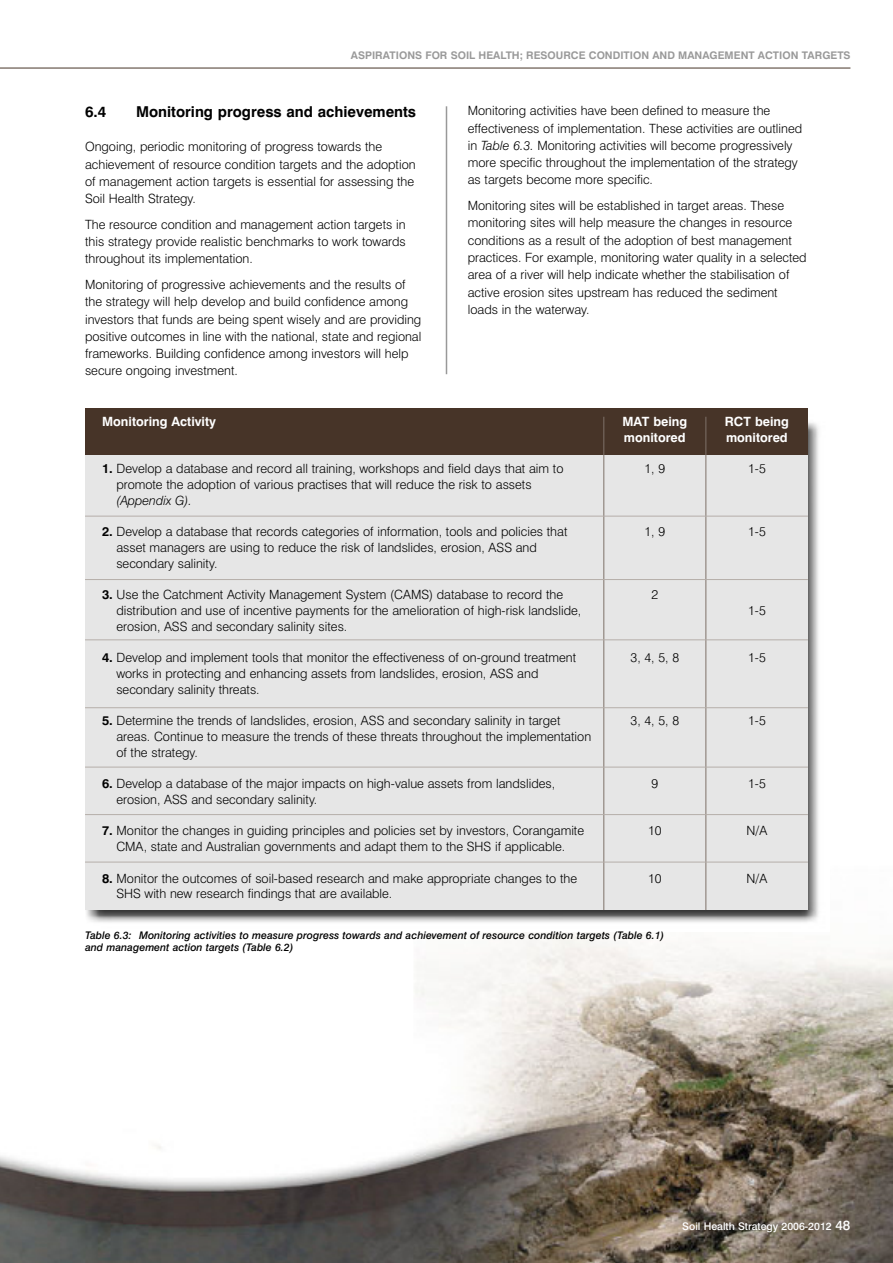
<style>
.page{position:relative;width:893px;height:1263px;background:#fff}
.page>*{position:absolute;margin:0;border:0;box-sizing:border-box;transform-origin:0 0}
.t1{font:700 15px "Swiss 721 BT";color:#000}
.t2{font:300 12.75px/17.2px "Swiss 721 BT";color:#000}
.t3{font:700 12.75px/15.8px "Swiss 721 BT";color:#fff}
.t4{font:italic 300 12.75px "Swiss 721 BT";color:#000}
.t5{font:italic 500 10.5px/12px "Swiss 721 BT";color:#000}
.t6{font:700 10.5px "Swiss 721 BT";color:#999}
.t7{font:500 10.5px "Swiss 721 BT";color:#fff}
.s1{font-style:italic}
.s2{font-weight:700}
.s3{font-size:13.5px}
</style>
<div class="page">
<img style="left:0;top:932px;width:893px;height:331px">
<hr style="left:0;top:68px;width:850px;height:1px;background:#473428">
<hr style="left:446px;top:106px;width:1px;height:268px;background:#999">
<img style="left:86px;top:422px;width:733px;height:501px">
<div style="left:85px;top:408px;width:723px;height:502px;background:#e6e6e6"></div>
<div style="left:85px;top:408px;width:723px;height:47px;background:#473428"></div>
<hr style="left:705px;top:417px;width:1px;height:493px;background:#7e7169">
<hr style="left:603px;top:417px;width:1px;height:493px;background:#7e7169">
<hr style="left:85px;top:707px;width:723px;height:1px;background:#b5aea9">
<hr style="left:85px;top:516px;width:723px;height:1px;background:#b5aea9">
<hr style="left:85px;top:639px;width:723px;height:1px;background:#b5aea9">
<hr style="left:85px;top:767px;width:723px;height:1px;background:#b5aea9">
<hr style="left:85px;top:814px;width:723px;height:1px;background:#b5aea9">
<hr style="left:85px;top:862px;width:723px;height:1px;background:#b5aea9">
<hr style="left:85px;top:579px;width:723px;height:1px;background:#b5aea9">
<p class="t6" style="left:351px;top:51px;width:501px">ASPIRATIONS FOR SOIL HEALTH; RESOURCE CONDITION AND MANAGEMENT ACTION TARGETS</p>
<p class="t1" style="left:85px;top:106px;width:23px">6.4</p>
<p class="t1" style="left:136px;top:106px;width:282px">Monitoring progress and achievements</p>
<p class="t2" style="left:85px;top:139px;width:332px">Ongoing, periodic monitoring of progress towards the achievement of resource condition targets and the adoption of management action targets is essential for assessing the Soil Health Strategy.</p>
<p class="t2" style="left:85px;top:217px;width:322px;text-align:justify">The resource condition and management action targets in this strategy provide realistic benchmarks to work towards throughout its implementation.</p>
<p class="t2" style="left:85px;top:277px;width:338px">Monitoring of progressive achievements and the results of the strategy will help develop and build confidence among investors that funds are being spent wisely and are providing positive outcomes in line with the national, state and regional frameworks. Building confidence among investors will help secure ongoing investment.</p>
<p class="t2" style="left:468px;top:104px;width:336px">Monitoring activities have been defined to measure the effectiveness of implementation. These activities are outlined in <span class="s1">Table 6.3.</span> Monitoring activities will become progressively more specific throughout the implementation of the strategy as targets become more specific.</p>
<p class="t2" style="left:468px;top:198px;width:340px">Monitoring sites will be established in target areas. These monitoring sites will help measure the changes in resource conditions as a result of the adoption of best management practices. For example, monitoring water quality in a selected area of a river will help indicate whether the stabilisation of active erosion sites upstream has reduced the sediment loads in the waterway.</p>
<p class="t3" style="left:102px;top:415px;width:115px">Monitoring Activity</p>
<p class="t2" style="left:116px;top:462px;width:449px;line-height:15.8px;text-indent:-14px"><span class="s2">1.</span> Develop a database and record all training, workshops and field days that aim to promote the adoption of various practises that will reduce the risk to assets</p>
<p class="t4" style="left:116px;top:495px;width:77px">(Appendix G).</p>
<p class="t2" style="left:116px;top:525px;width:453px;line-height:15.8px;text-indent:-14px"><span class="s2">2.</span> Develop a database that records categories of information, tools and policies that asset managers are using to reduce the risk of landslides, erosion, ASS and secondary salinity.</p>
<p class="t2" style="left:116px;top:588px;width:466px;line-height:15.8px;text-indent:-14px"><span class="s2">3.</span> Use the Catchment Activity Management System (CAMS) database to record the distribution and use of incentive payments for the amelioration of high-risk landslide, erosion, ASS and secondary salinity sites.</p>
<p class="t2" style="left:116px;top:651px;width:461px;line-height:15.8px;text-indent:-14px"><span class="s2">4.</span> Develop and implement tools that monitor the effectiveness of on-ground treatment works in protecting and enhancing assets from landslides, erosion, ASS and secondary salinity threats.</p>
<p class="t2" style="left:116px;top:714px;width:476px;line-height:15.8px;text-indent:-14px"><span class="s2">5.</span> Determine the trends of landslides, erosion, ASS and secondary salinity in target areas. Continue to measure the trends of these threats throughout the implementation of the strategy.</p>
<p class="t2" style="left:116px;top:777px;width:440px;line-height:15.8px;text-indent:-14px"><span class="s2">6.</span> Develop a database of the major impacts on high-value assets from landslides, erosion, ASS and secondary salinity.</p>
<p class="t2" style="left:102px;top:824px;width:484px;line-height:15.8px;text-align:center"><span class="s2">7.</span> Monitor the changes in guiding principles and policies set by investors, Corangamite<br>CMA, state and Australian governments and adapt them to the SHS if applicable.</p>
<p class="t2" style="left:116px;top:871px;width:462px;line-height:15.8px;text-indent:-14px"><span class="s2">8.</span> Monitor the outcomes of soil-based research and make appropriate changes to the<br>SHS with new research findings that are available.</p>
<p class="t5" style="left:85px;top:930px;width:581px">Table 6.3: Monitoring activities to measure progress towards and achievement of resource condition targets (Table 6.1) and management action targets (Table 6.2)</p>
<p class="t3" style="left:622px;top:415px;width:66px">MAT being monitored</p>
<p class="t2" style="left:644px;top:461px;width:22px">1, 9</p>
<p class="t2" style="left:644px;top:524px;width:22px">1, 9</p>
<p class="t2" style="left:651px;top:587px;width:8px">2</p>
<p class="t2" style="left:631px;top:650px;width:50px">3, 4, 5, 8</p>
<p class="t2" style="left:631px;top:713px;width:50px">3, 4, 5, 8</p>
<p class="t2" style="left:651px;top:776px;width:8px">9</p>
<p class="t2" style="left:648px;top:823px;width:15px">10</p>
<p class="t2" style="left:648px;top:871px;width:15px">10</p>
<p class="t3" style="left:725px;top:415px;width:66px">RCT being monitored</p>
<p class="t2" style="left:748px;top:461px;width:19px">1-5</p>
<p class="t2" style="left:748px;top:524px;width:19px">1-5</p>
<p class="t2" style="left:748px;top:603px;width:19px">1-5</p>
<p class="t2" style="left:748px;top:650px;width:19px">1-5</p>
<p class="t2" style="left:748px;top:713px;width:19px">1-5</p>
<p class="t2" style="left:748px;top:776px;width:19px">1-5</p>
<p class="t2" style="left:747px;top:823px;width:22px">N/A</p>
<p class="t2" style="left:747px;top:871px;width:22px">N/A</p>
<p class="t7" style="left:682px;top:1222px;width:170px">Soil Health Strategy 2006-2012 <span class="s3">48</span></p>
</div>
